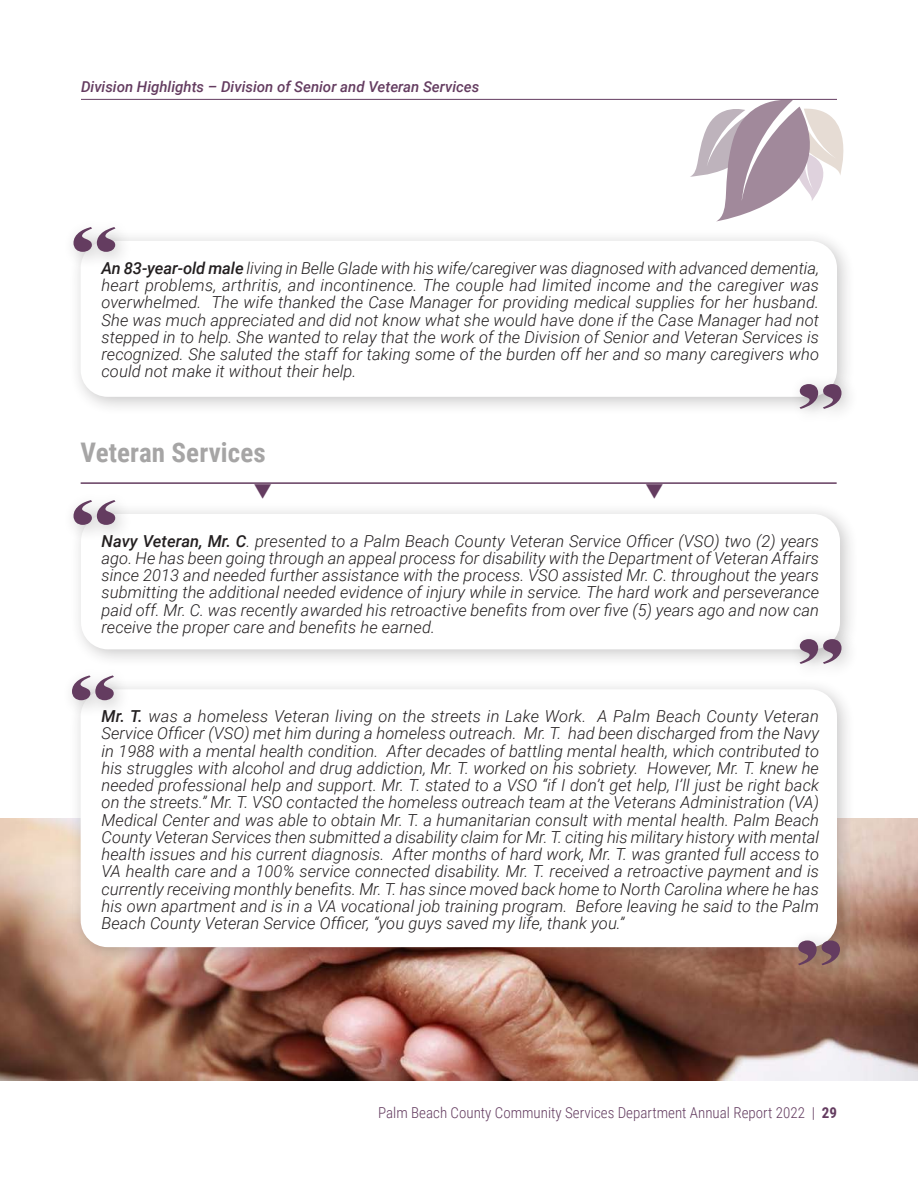
<style>
.page{position:relative;width:918px;height:1188px;background:#fff}
.page>*{position:absolute;margin:0;border:0;box-sizing:border-box;transform-origin:0 0}
.t1{font:700 27px "Roboto Condensed";letter-spacing:.005em;color:#a6a5a5}
.t2{font:27px "Proxima Nova";color:#643c60}
.t3{font:italic 300 16.5px/17.2px "Roboto";letter-spacing:.005em;color:#231f20;text-align:justify}
.t4{font:300 15px "Roboto Condensed";color:#643c60}
.t5{font:italic 500 15px "Roboto";color:#643c60}
.s1{font-weight:500}
.s2{font-weight:700}
</style>
<div class="page">
<svg style="left:690px;top:98px;width:154px;height:123px"></svg>
<img style="left:0;top:818px;width:918px;height:262px">
<div style="left:69px;top:229px;width:787px;height:186px;background:#231f20;opacity:.25"></div>
<div style="left:81px;top:241px;width:756px;height:156px;background:#fff;border-radius:27px"></div>
<div style="left:69px;top:502px;width:790px;height:166px;background:#231f20;opacity:.25"></div>
<div style="left:81px;top:514px;width:759px;height:135px;background:#fff;border-radius:27px"></div>
<div style="left:69px;top:678px;width:787px;height:288px;background:#231f20;opacity:.25"></div>
<div style="left:81px;top:689px;width:756px;height:258px;background:#fff;border-radius:27px"></div>
<div style="left:62px;top:217px;width:71px;height:53px;background:#231f20;opacity:.25"></div>
<svg style="left:74px;top:227px;width:41px;height:25px"></svg>
<div style="left:62px;top:490px;width:71px;height:53px;background:#231f20;opacity:.25"></div>
<svg style="left:74px;top:500px;width:41px;height:25px"></svg>
<div style="left:61px;top:665px;width:71px;height:53px;background:#231f20;opacity:.25"></div>
<svg style="left:72px;top:675px;width:42px;height:25px"></svg>
<div style="left:789px;top:373px;width:71px;height:53px;background:#231f20;opacity:.25"></div>
<svg style="left:800px;top:384px;width:41px;height:25px"></svg>
<div style="left:789px;top:628px;width:71px;height:53px;background:#231f20;opacity:.25"></div>
<svg style="left:800px;top:639px;width:42px;height:25px"></svg>
<div style="left:787px;top:929px;width:71px;height:54px;background:#231f20;opacity:.25"></div>
<svg style="left:798px;top:940px;width:42px;height:25px"></svg>
<hr style="left:81px;top:99px;width:756px;height:1px;background:#643c60">
<hr style="left:81px;top:482px;width:756px;height:2px;background:#643c60">
<p class="t5" style="left:81px;top:76px;width:400px">Division Highlights – Division of Senior and Veteran Services</p>
<p class="t3" style="left:102px;top:259px;width:719px"><span class="s1">An 83-year-old male</span> living in Belle Glade with his wife/caregiver was diagnosed with advanced dementia, heart problems, arthritis, and incontinence. The couple had limited income and the caregiver was overwhelmed. The wife thanked the Case Manager for providing medical supplies for her husband.<br>She was much appreciated and did not know what she would have done if the Case Manager had not stepped in to help. She wanted to relay that the work of the Division of Senior and Veteran Services is recognized. She saluted the staff for taking some of the burden off her and so many caregivers who could not make it without their help.</p>
<p class="t1" style="left:81px;top:434px;width:187px">Veteran Services</p>
<p class="t2" style="left:255px;top:469px;width:18px">▼</p>
<p class="t2" style="left:646px;top:469px;width:18px">▼</p>
<p class="t3" style="left:102px;top:532px;width:719px"><span class="s1">Navy Veteran, Mr. C</span>. presented to a Palm Beach County Veteran Service Officer (VSO) two (2) years ago. He has been going through an appeal process for disability with the Department of Veteran Affairs since 2013 and needed further assistance with the process. VSO assisted Mr. C. throughout the years submitting the additional needed evidence of injury while in service. The hard work and perseverance paid off. Mr. C. was recently awarded his retroactive benefits from over five (5) years ago and now can receive the proper care and benefits he earned.</p>
<p class="t3" style="left:102px;top:707px;width:719px"><span class="s1">Mr. T.</span> was a homeless Veteran living on the streets in Lake Work. A Palm Beach County Veteran Service Officer (VSO) met him during a homeless outreach. Mr. T. had been discharged from the Navy in 1988 with a mental health condition. After decades of battling mental health, which contributed to his struggles with alcohol and drug addiction, Mr. T. worked on his sobriety. However, Mr. T. knew he needed professional help and support. Mr. T. stated to a VSO “if I don’t get help, I’ll just be right back on the streets.” Mr. T. VSO contacted the homeless outreach team at the Veterans Administration (VA)<br>Medical Center and was able to obtain Mr. T. a humanitarian consult with mental health. Palm Beach County Veteran Services then submitted a disability claim for Mr. T. citing his military history with mental health issues and his current diagnosis. After months of hard work, Mr. T. was granted full access to VA health care and a 100% service connected disability. Mr. T. received a retroactive payment and is currently receiving monthly benefits. Mr. T. has since moved back home to North Carolina where he has his own apartment and is in a VA vocational job training program. Before leaving he said to the Palm Beach County Veteran Service Officer, “you guys saved my life, thank you.”</p>
<p class="t4" style="left:378px;top:1102px;width:460px">Palm Beach County Community Services Department Annual Report 2022 | <span class="s2">29</span></p>
</div>
